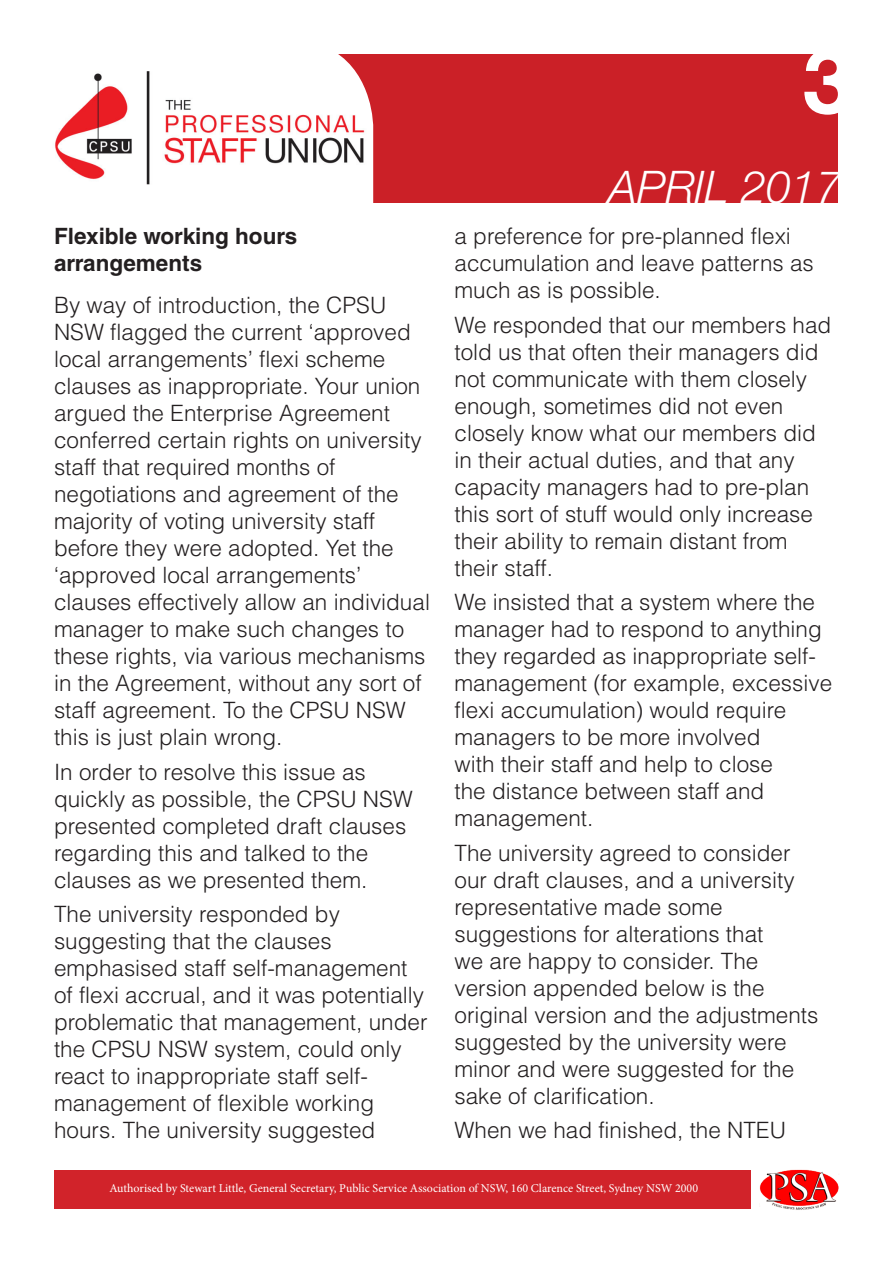
<style>
.page{position:relative;width:893px;height:1263px;background:#fff}
.page>*{position:absolute;margin:0;border:0;box-sizing:border-box;transform-origin:0 0}
.t1{font:700 90px "Helvetica Neue";color:#fff}
.t2{font:italic 300 45px "Helvetica Neue";color:#fff}
.t3{font:300 22.5px/27px "Helvetica";color:#231f20}
.t4{font:700 22.5px/27px "Helvetica LT Std";color:#231f20}
.t5{font:12px "Minion Pro";color:#fff}
</style>
<div class="page">
<div style="left:53px;top:54px;width:785px;height:148px;background:#cb2027"></div>
<img style="left:53px;top:54px;width:320px;height:148px">
<img style="left:759px;top:1169px;width:80px;height:41px">
<div style="left:54px;top:1170px;width:697px;height:38px;background:#d1232a"></div>
<p class="t1" style="left:803px;top:26px;width:52px">3</p>
<p class="t4" style="left:54px;top:222px;width:245px">Flexible working hours arrangements</p>
<p class="t3" style="left:54px;top:291px;width:377px">By way of introduction, the CPSU NSW flagged the current ‘approved local arrangements’ flexi scheme clauses as inappropriate. Your union argued the Enterprise Agreement conferred certain rights on university staff that required months of negotiations and agreement of the majority of voting university staff before they were adopted. Yet the ‘approved local arrangements’ clauses effectively allow an individual manager to make such changes to these rights, via various mechanisms in the Agreement, without any sort of staff agreement. To the CPSU NSW this is just plain wrong.</p>
<p class="t3" style="left:54px;top:758px;width:360px">In order to resolve this issue as quickly as possible, the CPSU NSW presented completed draft clauses regarding this and talked to the clauses as we presented them.</p>
<p class="t3" style="left:54px;top:900px;width:375px">The university responded by suggesting that the clauses emphasised staff self-management of flexi accrual, and it was potentially problematic that management, under the CPSU NSW system, could only react to inappropriate staff self&shy;management of flexible working hours. The university suggested</p>
<p class="t2" style="left:609px;top:160px;width:234px">APRIL 2017</p>
<p class="t3" style="left:454px;top:222px;width:361px">a preference for pre-planned flexi accumulation and leave patterns as much as is possible.</p>
<p class="t3" style="left:454px;top:311px;width:378px">We responded that our members had told us that often their managers did not communicate with them closely enough, sometimes did not even closely know what our members did in their actual duties, and that any capacity managers had to pre-plan this sort of stuff would only increase their ability to remain distant from their staff.</p>
<p class="t3" style="left:454px;top:588px;width:379px">We insisted that a system where the manager had to respond to anything they regarded as inappropriate self&shy;management (for example, excessive flexi accumulation) would require managers to be more involved<br>with their staff and help to close<br>the distance between staff and management.</p>
<p class="t3" style="left:454px;top:839px;width:365px">The university agreed to consider our draft clauses, and a university representative made some suggestions for alterations that<br>we are happy to consider. The version appended below is the original version and the adjustments suggested by the university were minor and were suggested for the sake of clarification.</p>
<p class="t3" style="left:454px;top:1116px;width:333px">When we had finished, the NTEU</p>
<p class="t5" style="left:109px;top:1180px;width:590px">Authorised by Stewart Little, General Secretary, Public Service Association of NSW, 160 Clarence Street, Sydney NSW 2000</p>
</div>
